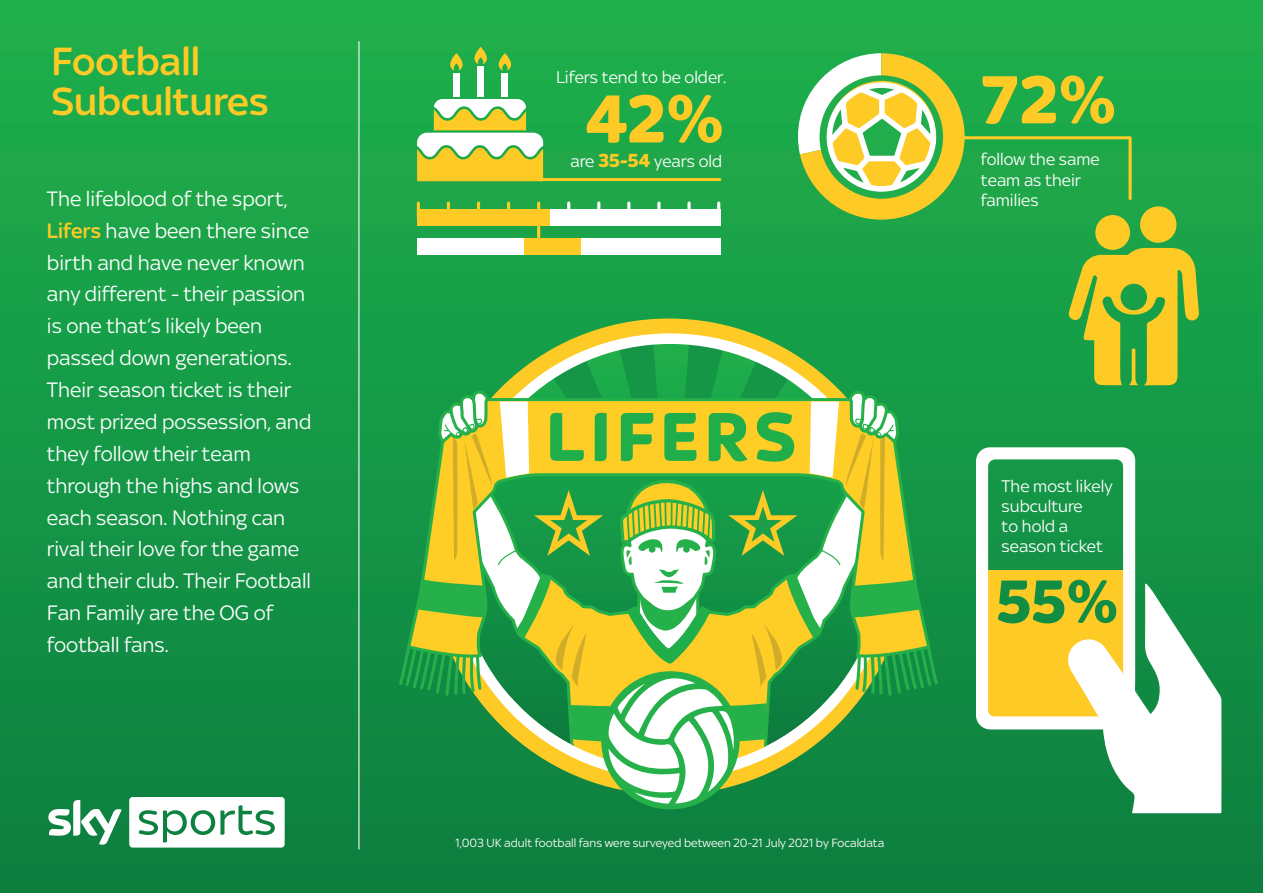
<style>
.page{position:relative;width:1263px;height:893px;background:#fff}
.page>*{position:absolute;margin:0;border:0;box-sizing:border-box;transform-origin:0 0}
.t1{font:700 73.65px "Sky Text";letter-spacing:.075em;color:#20ae4b}
.t2{font:700 72.3px "Sky Text";color:#feca26}
.t3{font:700 64.95px "Sky Text";color:#118e44}
.t4{font:500 42px/40.3px "Sky Text";color:#feca26}
.t5{font:22.35px/31.8px "Sky Text";color:#fff}
.t6{font:18px/20.2px "Sky Text";color:#fff}
.t7{font:12.75px "Sky Text";color:#fff}
.s1{font-weight:500;color:#feca26}
.s2{font-weight:700;font-size:20.25px;color:#feca26}
</style>
<div class="page">
<div style="left:0;top:0;width:1263px;height:893px;background:linear-gradient(to bottom,#20b14c,#0c7f40)"></div>
<svg style="left:976px;top:447px;width:245px;height:366px"></svg>
<svg style="left:129px;top:797px;width:156px;height:51px"></svg>
<svg style="left:48px;top:800px;width:74px;height:45px"></svg>
<hr style="left:358px;top:41px;width:1px;height:808px;background:#fff">
<div style="left:515px;top:804px;width:307px;height:89px;background:#0d803f"></div>
<div style="left:1140px;top:206px;width:37px;height:37px;background:#feca26;border-radius:50%"></div>
<div style="left:1095px;top:215px;width:35px;height:35px;background:#feca26;border-radius:50%"></div>
<svg style="left:1068px;top:248px;width:131px;height:137px;background:#9bb734"></svg>
<svg style="left:417px;top:47px;width:716px;height:173px;background:#52b554"></svg>
<div style="left:417px;top:238px;width:303px;height:17px;background:#fff"></div>
<div style="left:417px;top:209px;width:303px;height:16px;background:#fff"></div>
<div style="left:417px;top:209px;width:132px;height:16px;background:#feca26"></div>
<div style="left:524px;top:238px;width:57px;height:17px;background:#feca26"></div>
<hr style="left:417px;top:203px;width:3px;height:15px;background:#feca26">
<hr style="left:447px;top:203px;width:3px;height:15px;background:#feca26">
<hr style="left:477px;top:203px;width:3px;height:15px;background:#feca26">
<hr style="left:507px;top:203px;width:3px;height:15px;background:#feca26">
<hr style="left:537px;top:203px;width:3px;height:15px;background:#feca26">
<hr style="left:537px;top:227px;width:3px;height:22px;background:#feca26">
<hr style="left:567px;top:203px;width:3px;height:15px;background:#fff">
<hr style="left:597px;top:203px;width:3px;height:15px;background:#fff">
<hr style="left:627px;top:203px;width:3px;height:15px;background:#fff">
<hr style="left:657px;top:203px;width:3px;height:15px;background:#fff">
<svg style="left:687px;top:203px;width:4px;height:6px"></svg>
<hr style="left:717px;top:203px;width:3px;height:15px;background:#fff">
<svg style="left:397px;top:310px;width:543px;height:494px;background:#76b455"></svg>
<p class="t4" style="left:51px;top:41px;width:219px">Football<br>Subcultures</p>
<p class="t5" style="left:47px;top:182px;width:266px">The lifeblood of the sport,<br><span class="s1">Lifers</span> have been there since birth and have never known any different - their passion is one that’s likely been passed down generations.<br>Their season ticket is their most prized possession, and they follow their team through the highs and lows each season. Nothing can rival their love for the game and their club. Their Football<br>Fan Family are the OG of football fans.</p>
<p class="t6" style="left:556px;top:67px;width:172px">Lifers tend to be older.</p>
<p class="t2" style="left:585px;top:78px;width:141px">42%</p>
<p class="t6" style="left:570px;top:151px;width:153px">are <span class="s2">35-54</span> years old</p>
<p class="t1" style="left:546px;top:395px;width:252px">LIFERS</p>
<p class="t7" style="left:455px;top:836px;width:430px">1,003 UK adult football fans were surveyed between 20-21 July 2021 by Focaldata</p>
<p class="t2" style="left:982px;top:58px;width:136px">72%</p>
<p class="t6" style="left:981px;top:149px;width:120px">follow the same team as their families</p>
<p class="t6" style="left:1002px;top:475px;width:112px">The most likely subculture<br>to hold a season ticket</p>
<p class="t3" style="left:996px;top:564px;width:123px">55%</p>
</div>
